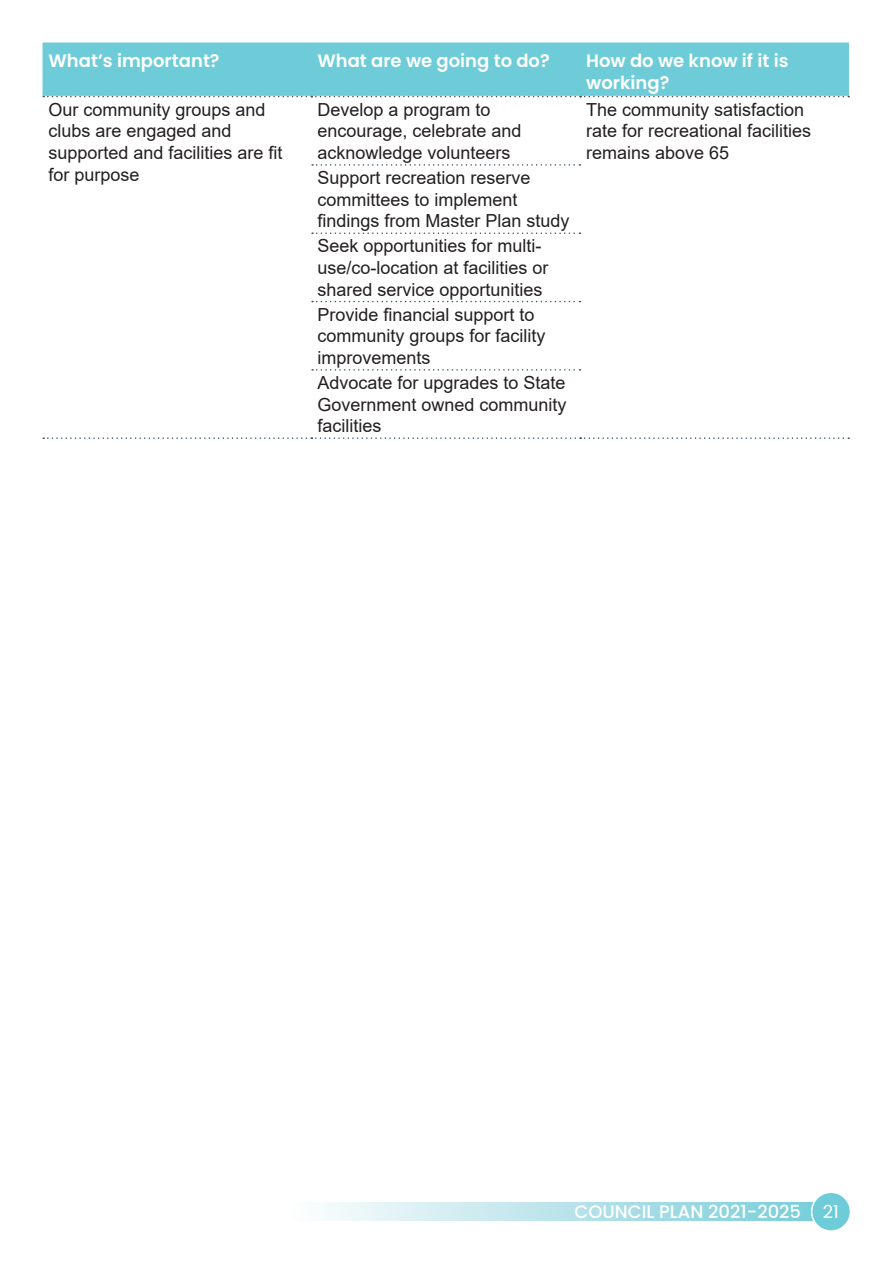
<style>
.page{position:relative;width:893px;height:1263px;background:#fff}
.page>*{position:absolute;margin:0;border:0;box-sizing:border-box;transform-origin:0 0}
.t1{font:18px/21.6px "Arial";color:#231f20}
.t2{font:600 18px/21.6px "Poppins";color:#fff}
.t3{font:500 18px "Poppins";color:#fff}
.s1{font-weight:400}
</style>
<div class="page">
<svg style="left:325px;top:1203px;width:488px;height:17px;background:#b7e3ea"></svg>
<div style="left:812px;top:1192px;width:38px;height:39px;background:#6dccd8;border-radius:50%"></div>
<div style="left:811px;top:1191px;width:40px;height:41px;border:2px solid #fff;border-radius:50%"></div>
<div style="left:43px;top:43px;width:806px;height:54px;background:#6dccd8"></div>
<svg style="left:312px;top:164px;width:268px;height:2px"></svg>
<svg style="left:312px;top:232px;width:268px;height:2px"></svg>
<svg style="left:312px;top:301px;width:268px;height:1px"></svg>
<svg style="left:312px;top:369px;width:268px;height:2px"></svg>
<svg style="left:43px;top:437px;width:806px;height:2px"></svg>
<p class="t2" style="left:49px;top:50px;width:173px">What’s important?</p>
<p class="t2" style="left:317px;top:50px;width:234px">What are we going to do?</p>
<p class="t2" style="left:586px;top:50px;width:204px">How do we know if it is working?</p>
<p class="t1" style="left:49px;top:98px;width:236px">Our community groups and clubs are engaged and supported and facilities are fit for purpose</p>
<p class="t1" style="left:317px;top:98px;width:206px">Develop a program to encourage, celebrate and acknowledge volunteers</p>
<p class="t1" style="left:586px;top:98px;width:227px">The community satisfaction rate for recreational facilities remains above 65</p>
<p class="t1" style="left:317px;top:167px;width:254px">Support recreation reserve committees to implement findings from Master Plan study</p>
<p class="t1" style="left:317px;top:235px;width:233px">Seek opportunities for multi&shy;use/co-location at facilities or shared service opportunities</p>
<p class="t1" style="left:317px;top:303px;width:230px">Provide financial support to community groups for facility improvements</p>
<p class="t1" style="left:317px;top:372px;width:251px;text-align:justify">Advocate for upgrades to State Government owned community facilities</p>
<p class="t3" style="left:574px;top:1201px;width:266px">COUNCIL PLAN 2021-2025 <span class="s1">21</span></p>
</div>
